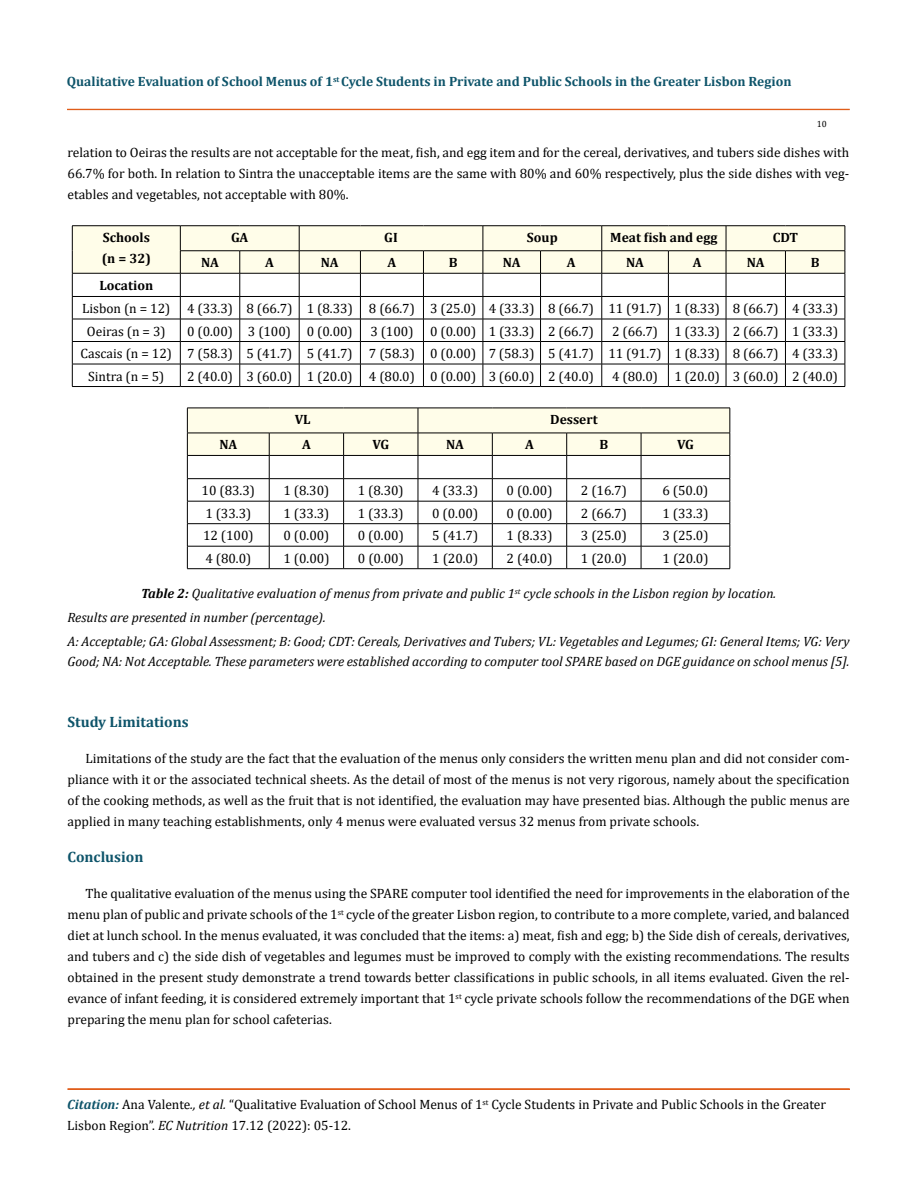
<style>
.page{position:relative;width:917px;height:1190px;background:#fff}
.page>*{position:absolute;margin:0;border:0;box-sizing:border-box;transform-origin:0 0}
.t1{font:700 15px "Cambria";color:#0e546a}
.t2{font:13.5px/21px "Cambria";color:#000;text-align:justify}
.t3{font:italic 13.5px/24px "Cambria";color:#000}
.t4{font:700 13.5px "Cambria";color:#0e546a}
.t5{font:700 13.5px/21px "Cambria";color:#000}
.t6{font:9px "Cambria";color:#000}
.s1{font-weight:700}
.s2{font-weight:700;font-style:italic;color:#0e546a}
.s3{font-style:italic}
</style>
<div class="page">
<div style="left:67px;top:109px;width:782px;height:1px;border:1px solid #e05d1a"></div>
<hr style="left:68px;top:1089px;width:781px;height:1px;background:#e05d1a">
<div style="left:68px;top:1088px;width:781px;height:1px;border:1px solid #e05d1a"></div>
<hr style="left:72px;top:225px;width:108px;height:1px;background:#000">
<hr style="left:180px;top:225px;width:60px;height:1px;background:#000">
<hr style="left:240px;top:225px;width:59px;height:1px;background:#000">
<hr style="left:299px;top:225px;width:61px;height:1px;background:#000">
<hr style="left:360px;top:225px;width:63px;height:1px;background:#000">
<hr style="left:423px;top:225px;width:60px;height:1px;background:#000">
<hr style="left:483px;top:225px;width:57px;height:1px;background:#000">
<hr style="left:540px;top:225px;width:61px;height:1px;background:#000">
<hr style="left:601px;top:225px;width:67px;height:1px;background:#000">
<hr style="left:668px;top:225px;width:58px;height:1px;background:#000">
<hr style="left:726px;top:225px;width:59px;height:1px;background:#000">
<hr style="left:785px;top:225px;width:60px;height:1px;background:#000">
<svg style="left:72px;top:226px;width:773px;height:160px"></svg>
<hr style="left:72px;top:386px;width:108px;height:1px;background:#000">
<hr style="left:180px;top:386px;width:60px;height:1px;background:#000">
<hr style="left:240px;top:386px;width:59px;height:1px;background:#000">
<hr style="left:299px;top:386px;width:61px;height:1px;background:#000">
<hr style="left:360px;top:386px;width:63px;height:1px;background:#000">
<hr style="left:423px;top:386px;width:60px;height:1px;background:#000">
<hr style="left:483px;top:386px;width:57px;height:1px;background:#000">
<hr style="left:540px;top:386px;width:61px;height:1px;background:#000">
<hr style="left:601px;top:386px;width:67px;height:1px;background:#000">
<hr style="left:668px;top:386px;width:58px;height:1px;background:#000">
<hr style="left:726px;top:386px;width:59px;height:1px;background:#000">
<hr style="left:785px;top:386px;width:60px;height:1px;background:#000">
<hr style="left:187px;top:407px;width:82px;height:1px;background:#000">
<hr style="left:269px;top:407px;width:74px;height:1px;background:#000">
<hr style="left:343px;top:407px;width:75px;height:1px;background:#000">
<hr style="left:418px;top:407px;width:74px;height:1px;background:#000">
<hr style="left:492px;top:407px;width:74px;height:1px;background:#000">
<hr style="left:566px;top:407px;width:75px;height:1px;background:#000">
<hr style="left:641px;top:407px;width:89px;height:1px;background:#000">
<svg style="left:187px;top:408px;width:543px;height:160px"></svg>
<hr style="left:187px;top:568px;width:82px;height:1px;background:#000">
<hr style="left:269px;top:568px;width:74px;height:1px;background:#000">
<hr style="left:343px;top:568px;width:75px;height:1px;background:#000">
<hr style="left:418px;top:568px;width:74px;height:1px;background:#000">
<hr style="left:492px;top:568px;width:74px;height:1px;background:#000">
<hr style="left:566px;top:568px;width:75px;height:1px;background:#000">
<hr style="left:641px;top:568px;width:89px;height:1px;background:#000">
<p class="t4" style="left:67px;top:72px;width:726px">Qualitative Evaluation of School Menus of 1<sup>st</sup> Cycle Students in Private and Public Schools in the Greater Lisbon Region</p>
<p class="t6" style="left:816px;top:118px;width:11px">10</p>
<p class="t2" style="left:68px;top:142px;width:783px">relation to Oeiras the results are not acceptable for the meat, fish, and egg item and for the cereal, derivatives, and tubers side dishes with 66.7% for both. In relation to Sintra the unacceptable items are the same with 80% and 60% respectively, plus the side dishes with veg&shy;etables and vegetables, not acceptable with 80%.</p>
<p class="t5" style="left:102px;top:227px;width:51px">Schools (n = 32)</p>
<p class="t5" style="left:231px;top:227px;width:19px">GA</p>
<p class="t5" style="left:384px;top:227px;width:15px">GI</p>
<p class="t5" style="left:527px;top:227px;width:32px">Soup</p>
<p class="t5" style="left:610px;top:227px;width:109px">Meat fish and egg</p>
<p class="t5" style="left:772px;top:227px;width:27px">CDT</p>
<p class="t5" style="left:201px;top:252px;width:19px">NA</p>
<p class="t5" style="left:265px;top:252px;width:10px">A</p>
<p class="t5" style="left:321px;top:252px;width:19px">NA</p>
<p class="t5" style="left:387px;top:252px;width:10px">A</p>
<p class="t5" style="left:449px;top:252px;width:10px">B</p>
<p class="t5" style="left:503px;top:252px;width:19px">NA</p>
<p class="t5" style="left:566px;top:252px;width:10px">A</p>
<p class="t5" style="left:626px;top:252px;width:19px">NA</p>
<p class="t5" style="left:692px;top:252px;width:10px">A</p>
<p class="t5" style="left:746px;top:252px;width:19px">NA</p>
<p class="t5" style="left:810px;top:252px;width:10px">B</p>
<p class="t5" style="left:99px;top:274px;width:55px">Location</p>
<p class="t2" style="left:87px;top:297px;width:752px;line-height:22.5px;text-indent:-5px">Lisbon (n = 12) 4 (33.3) 8 (66.7) 1 (8.33) 8 (66.7) 3 (25.0) 4 (33.3) 8 (66.7) 11 (91.7) 1 (8.33) 8 (66.7) 4 (33.3)<br>Oeiras (n = 3)</p>
<p class="t2" style="left:187px;top:320px;width:167px">0 (0.00) 3 (100) 0 (0.00)</p>
<p class="t2" style="left:370px;top:320px;width:225px">3 (100) 0 (0.00) 1 (33.3) 2 (66.7)</p>
<p class="t2" style="left:612px;top:320px;width:227px">2 (66.7) 1 (33.3) 2 (66.7) 1 (33.3)</p>
<p class="t2" style="left:81px;top:343px;width:759px">Cascais (n = 12) 7 (58.3) 5 (41.7) 5 (41.7) 7 (58.3) 0 (0.00) 7 (58.3) 5 (41.7) 11 (91.7) 1 (8.33) 8 (66.7) 4 (33.3)</p>
<p class="t2" style="left:88px;top:365px;width:78px">Sintra (n = 5)</p>
<p class="t2" style="left:187px;top:365px;width:408px">2 (40.0) 3 (60.0) 1 (20.0) 4 (80.0) 0 (0.00) 3 (60.0) 2 (40.0)</p>
<p class="t2" style="left:612px;top:365px;width:227px">4 (80.0) 1 (20.0) 3 (60.0) 2 (40.0)</p>
<p class="t5" style="left:295px;top:409px;width:17px">VL</p>
<p class="t5" style="left:550px;top:409px;width:49px">Dessert</p>
<p class="t5" style="left:219px;top:434px;width:19px">NA</p>
<p class="t5" style="left:302px;top:434px;width:10px">A</p>
<p class="t5" style="left:372px;top:434px;width:18px">VG</p>
<p class="t5" style="left:446px;top:434px;width:19px">NA</p>
<p class="t5" style="left:525px;top:434px;width:10px">A</p>
<p class="t5" style="left:599px;top:434px;width:10px">B</p>
<p class="t5" style="left:677px;top:434px;width:18px">VG</p>
<p class="t2" style="left:201px;top:480px;width:55px">10 (83.3)</p>
<p class="t2" style="left:283px;top:480px;width:47px">1 (8.30)</p>
<p class="t2" style="left:358px;top:480px;width:47px">1 (8.30)</p>
<p class="t2" style="left:432px;top:480px;width:47px">4 (33.3)</p>
<p class="t2" style="left:506px;top:480px;width:47px">0 (0.00)</p>
<p class="t2" style="left:581px;top:480px;width:47px">2 (16.7)</p>
<p class="t2" style="left:662px;top:480px;width:47px">6 (50.0)</p>
<p class="t2" style="left:205px;top:502px;width:47px">1 (33.3)</p>
<p class="t2" style="left:283px;top:502px;width:47px">1 (33.3)</p>
<p class="t2" style="left:358px;top:502px;width:47px">1 (33.3)</p>
<p class="t2" style="left:432px;top:502px;width:47px">0 (0.00)</p>
<p class="t2" style="left:506px;top:502px;width:47px">0 (0.00)</p>
<p class="t2" style="left:581px;top:502px;width:47px">2 (66.7)</p>
<p class="t2" style="left:662px;top:502px;width:47px">1 (33.3)</p>
<p class="t2" style="left:203px;top:525px;width:52px">12 (100)</p>
<p class="t2" style="left:283px;top:525px;width:47px">0 (0.00)</p>
<p class="t2" style="left:358px;top:525px;width:47px">0 (0.00)</p>
<p class="t2" style="left:432px;top:525px;width:47px">5 (41.7)</p>
<p class="t2" style="left:506px;top:525px;width:47px">1 (8.33)</p>
<p class="t2" style="left:581px;top:525px;width:47px">3 (25.0)</p>
<p class="t2" style="left:662px;top:525px;width:47px">3 (25.0)</p>
<p class="t2" style="left:205px;top:547px;width:47px">4 (80.0)</p>
<p class="t2" style="left:283px;top:547px;width:47px">1 (0.00)</p>
<p class="t2" style="left:358px;top:547px;width:47px">0 (0.00)</p>
<p class="t2" style="left:432px;top:547px;width:47px">1 (20.0)</p>
<p class="t2" style="left:506px;top:547px;width:47px">2 (40.0)</p>
<p class="t2" style="left:581px;top:547px;width:47px">1 (20.0)</p>
<p class="t2" style="left:662px;top:547px;width:47px">1 (20.0)</p>
<p class="t3" style="left:68px;top:581px;width:783px;text-indent:73px"><span class="s1">Table 2:</span> Qualitative evaluation of menus from private and public 1<sup>st</sup> cycle schools in the Lisbon region by location.<br>Results are presented in number (percentage).<br>A: Acceptable; GA: Global Assessment; B: Good; CDT: Cereals, Derivatives and Tubers; VL: Vegetables and Legumes; GI: General Items; VG: Very</p>
<p class="t3" style="left:68px;top:649px;width:783px">Good; NA: Not Acceptable. These parameters were established according to computer tool SPARE based on DGE guidance on school menus [5].</p>
<p class="t1" style="left:68px;top:711px;width:123px">Study Limitations</p>
<p class="t2" style="left:68px;top:748px;width:783px;text-indent:18px">Limitations of the study are the fact that the evaluation of the menus only considers the written menu plan and did not consider com&shy;pliance with it or the associated technical sheets. As the detail of most of the menus is not very rigorous, namely about the specification of the cooking methods, as well as the fruit that is not identified, the evaluation may have presented bias. Although the public menus are applied in many teaching establishments, only 4 menus were evaluated versus 32 menus from private schools.</p>
<p class="t1" style="left:68px;top:846px;width:77px">Conclusion</p>
<p class="t2" style="left:67px;top:883px;width:783px;text-indent:18px">The qualitative evaluation of the menus using the SPARE computer tool identified the need for improvements in the elaboration of the menu plan of public and private schools of the 1<sup>st</sup> cycle of the greater Lisbon region, to contribute to a more complete, varied, and balanced diet at lunch school. In the menus evaluated, it was concluded that the items: a) meat, fish and egg; b) the Side dish of cereals, derivatives, and tubers and c) the side dish of vegetables and legumes must be improved to comply with the existing recommendations. The results obtained in the present study demonstrate a trend towards better classifications in public schools, in all items evaluated. Given the rel&shy;evance of infant feeding, it is considered extremely important that 1<sup>st</sup> cycle private schools follow the recommendations of the DGE when preparing the menu plan for school cafeterias.</p>
<p class="t2" style="left:67px;top:1094px;width:760px"><span class="s2">Citation:</span> Ana Valente<span class="s3">., et al.</span> “Qualitative Evaluation of School Menus of 1<sup>st</sup> Cycle Students in Private and Public Schools in the Greater<br>Lisbon Region”. <span class="s3">EC Nutrition</span> 17.12 (2022): 05-12.</p>
</div>
